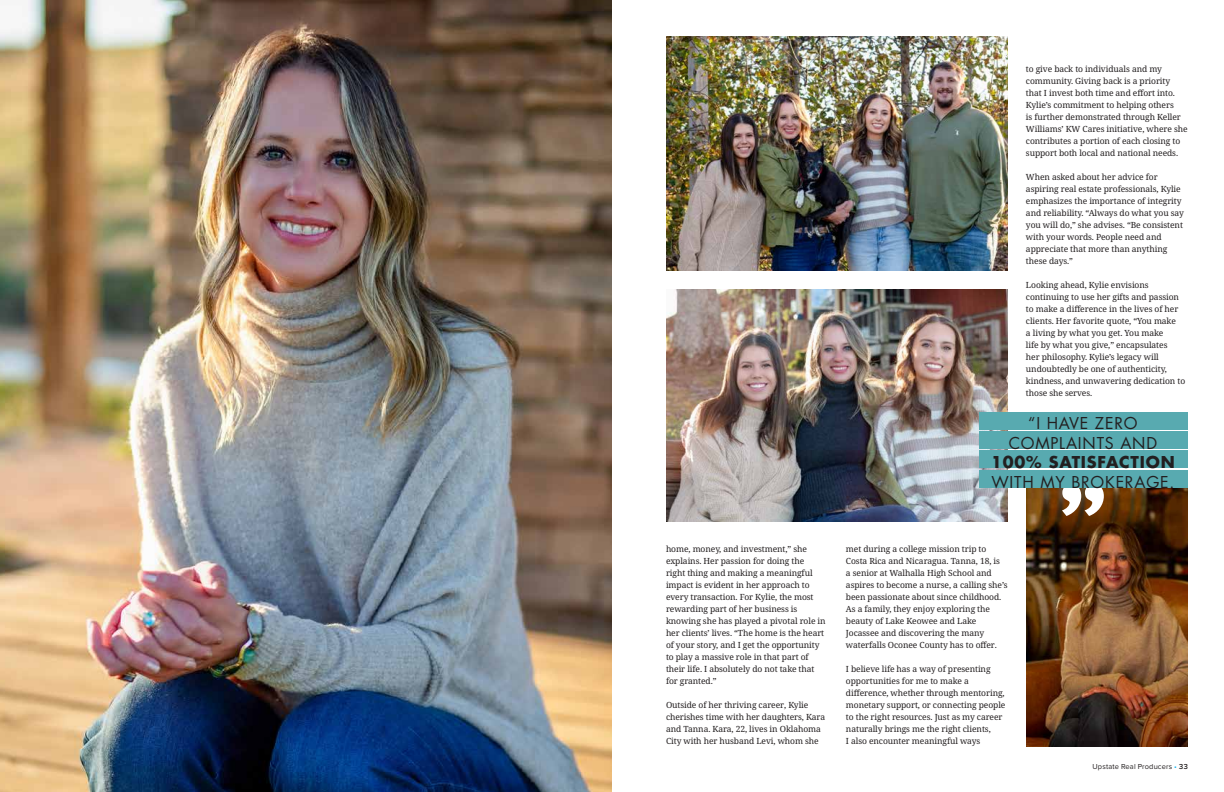
<style>
.page{position:relative;width:1224px;height:792px;background:#fff}
.page>*{position:absolute;margin:0;border:0;box-sizing:border-box;transform-origin:0 0}
.t1{font:15.9px/19.4px "Futura Std";letter-spacing:.05em;color:#231f20;text-align:center}
.t2{font:700 15.9px "Futura Std";letter-spacing:.05em;color:#231f20}
.t3{font:8.5px/12px "Avrile Serif";letter-spacing:-.01em;color:#231f20}
.t4{font:7.5px "Proxima Nova";letter-spacing:.02em;color:#231f20}
.s1{color:#00aeef}
.s2{font-weight:600}
</style>
<div class="page">
<img style="left:1026px;top:488px;width:162px;height:258px">
<svg style="left:1062px;top:488px;width:42px;height:28px"></svg>
<img style="left:0;top:0;width:612px;height:792px">
<img style="left:666px;top:289px;width:342px;height:233px">
<img style="left:666px;top:36px;width:342px;height:235px">
<div style="left:979px;top:412px;width:209px;height:18px;background:#58aab0"></div>
<div style="left:979px;top:431px;width:209px;height:18px;background:#58aab0"></div>
<div style="left:979px;top:451px;width:209px;height:17px;background:#58aab0"></div>
<div style="left:979px;top:470px;width:209px;height:18px;background:#58aab0"></div>
<p class="t3" style="left:1026px;top:63px;width:163px">to give back to individuals and my community. Giving back is a priority that I invest both time and effort into.<br>Kylie’s commitment to helping others<br>is further demonstrated through Keller Williams’ KW Cares initiative, where she contributes a portion of each closing to support both local and national needs.</p>
<p class="t3" style="left:1026px;top:171px;width:159px">When asked about her advice for aspiring real estate professionals, Kylie emphasizes the importance of integrity and reliability. “Always do what you say you will do,” she advises. “Be consistent with your words. People need and appreciate that more than anything these days.”</p>
<p class="t3" style="left:1026px;top:279px;width:161px">Looking ahead, Kylie envisions continuing to use her gifts and passion to make a difference in the lives of her clients. Her favorite quote, “You make<br>a living by what you get. You make<br>life by what you give,” encapsulates<br>her philosophy. Kylie’s legacy will undoubtedly be one of authenticity, kindness, and unwavering dedication to those she serves.</p>
<h1 class="t1" style="left:1009px;top:414px;width:150px">“I HAVE ZERO<br>COMPLAINTS AND</h1>
<h1 class="t2" style="left:991px;top:452px;width:185px">100% SATISFACTION</h1>
<h1 class="t1" style="left:991px;top:472px;width:184px">WITH MY BROKERAGE.</h1>
<p class="t3" style="left:666px;top:543px;width:161px">home, money, and investment,” she explains. Her passion for doing the right thing and making a meaningful impact is evident in her approach to every transaction. For Kylie, the most rewarding part of her business is knowing she has played a pivotal role in her clients’ lives. “The home is the heart of your story, and I get the opportunity to play a massive role in that part of their life. I absolutely do not take that for granted.”</p>
<p class="t3" style="left:666px;top:699px;width:161px">Outside of her thriving career, Kylie cherishes time with her daughters, Kara and Tanna. Kara, 22, lives in Oklahoma City with her husband Levi, whom she</p>
<p class="t3" style="left:846px;top:543px;width:163px">met during a college mission trip to Costa Rica and Nicaragua. Tanna, 18, is<br>a senior at Walhalla High School and aspires to become a nurse, a calling she’s been passionate about since childhood.<br>As a family, they enjoy exploring the beauty of Lake Keowee and Lake Jocassee and discovering the many waterfalls Oconee County has to offer.</p>
<p class="t3" style="left:846px;top:663px;width:161px">I believe life has a way of presenting opportunities for me to make a difference, whether through mentoring, monetary support, or connecting people to the right resources. Just as my career naturally brings me the right clients,<br>I also encounter meaningful ways</p>
<p class="t4" style="left:1093px;top:762px;width:97px">Upstate Real Producers <span class="s1">•</span> <span class="s2">33</span></p>
</div>
